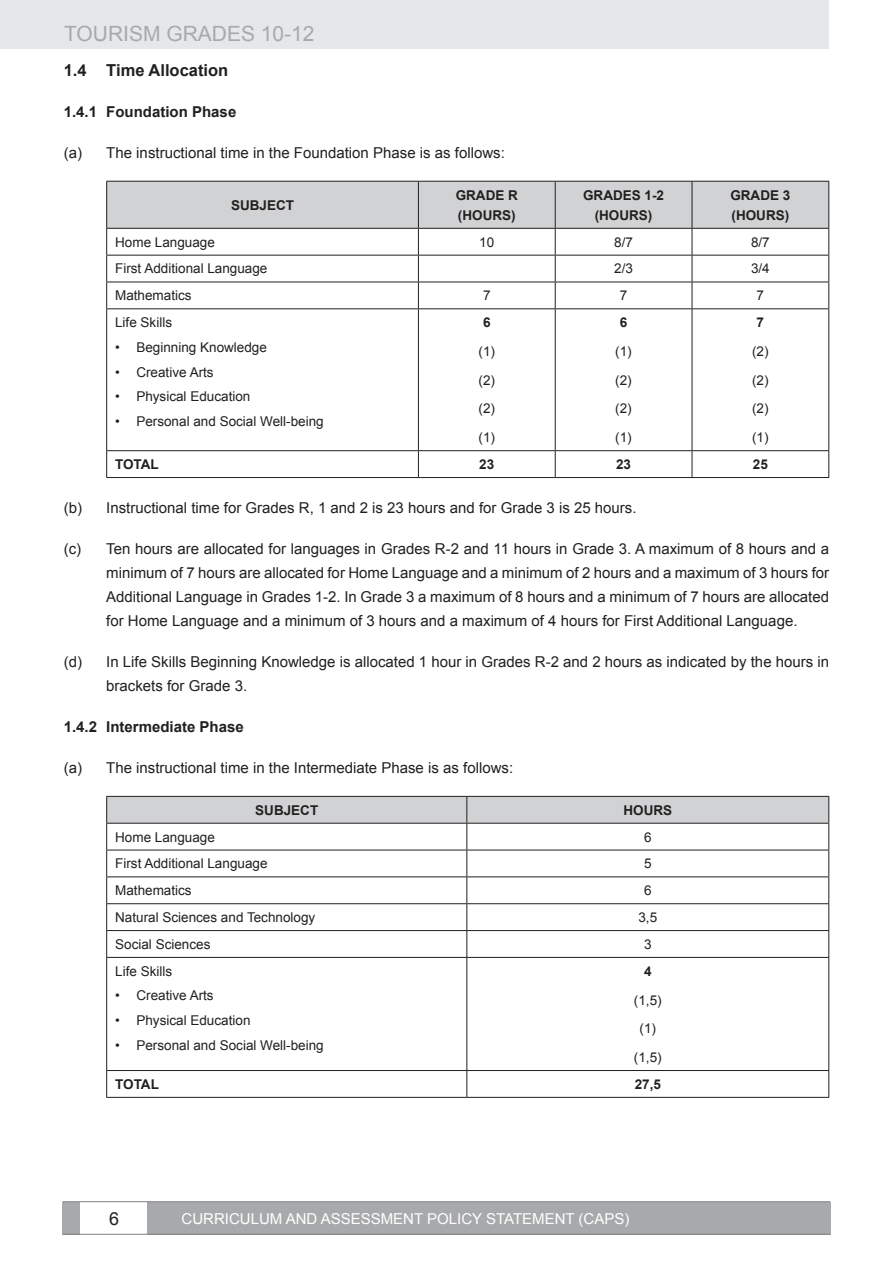
<style>
.page{position:relative;width:893px;height:1263px;background:#fff}
.page>*{position:absolute;margin:0;border:0;box-sizing:border-box;transform-origin:0 0}
.t1{font:21px "Arial";color:#a7a9ab}
.t2{font:18px "Arial";color:#221f1f}
.t3{font:700 16.5px "Arial";color:#221f1f}
.t4{font:15px/24px "Arial";color:#221f1f;text-align:justify}
.t5{font:15px "Arial";color:#fff}
.t6{font:700 15px "Arial";color:#221f1f}
.t7{font:13.5px/28.8px "Arial";color:#221f1f;text-align:justify}
.t8{font:700 13.5px/20.2px "Arial";color:#221f1f}
</style>
<div class="page">
<div style="left:0;top:0;width:829px;height:49px;background:#e6e7e8"></div>
<div style="left:63px;top:1202px;width:17px;height:32px;background:#a7a9ab"></div>
<div style="left:147px;top:1202px;width:683px;height:32px;background:#a7a9ab"></div>
<hr style="left:63px;top:1234px;width:767px;height:1px;background:#808284">
<hr style="left:63px;top:1201px;width:767px;height:1px;background:#808284">
<svg style="left:106px;top:181px;width:723px;height:127px"></svg>
<hr style="left:106px;top:308px;width:312px;height:1px;background:#221f1f">
<hr style="left:106px;top:309px;width:1px;height:141px;background:#221f1f">
<hr style="left:418px;top:308px;width:137px;height:1px;background:#221f1f">
<hr style="left:418px;top:309px;width:1px;height:141px;background:#221f1f">
<hr style="left:555px;top:308px;width:137px;height:1px;background:#221f1f">
<hr style="left:555px;top:309px;width:1px;height:141px;background:#221f1f">
<hr style="left:692px;top:308px;width:137px;height:1px;background:#221f1f">
<hr style="left:692px;top:309px;width:1px;height:141px;background:#221f1f">
<hr style="left:828px;top:309px;width:1px;height:141px;background:#221f1f">
<hr style="left:106px;top:450px;width:312px;height:1px;background:#221f1f">
<svg style="left:106px;top:451px;width:1px;height:26px"></svg>
<hr style="left:418px;top:450px;width:137px;height:1px;background:#221f1f">
<svg style="left:418px;top:451px;width:1px;height:26px"></svg>
<hr style="left:555px;top:450px;width:137px;height:1px;background:#221f1f">
<svg style="left:555px;top:451px;width:1px;height:26px"></svg>
<hr style="left:692px;top:450px;width:137px;height:1px;background:#221f1f">
<svg style="left:692px;top:451px;width:1px;height:26px"></svg>
<svg style="left:828px;top:451px;width:1px;height:26px"></svg>
<hr style="left:106px;top:477px;width:312px;height:1px;background:#221f1f">
<hr style="left:418px;top:477px;width:137px;height:1px;background:#221f1f">
<hr style="left:555px;top:477px;width:137px;height:1px;background:#221f1f">
<hr style="left:692px;top:477px;width:137px;height:1px;background:#221f1f">
<svg style="left:106px;top:796px;width:723px;height:161px"></svg>
<hr style="left:106px;top:957px;width:361px;height:1px;background:#221f1f">
<hr style="left:106px;top:958px;width:1px;height:112px;background:#221f1f">
<hr style="left:467px;top:957px;width:362px;height:1px;background:#221f1f">
<hr style="left:466px;top:958px;width:1px;height:112px;background:#221f1f">
<hr style="left:828px;top:958px;width:1px;height:112px;background:#221f1f">
<hr style="left:106px;top:1070px;width:361px;height:1px;background:#221f1f">
<svg style="left:106px;top:1071px;width:1px;height:26px"></svg>
<hr style="left:467px;top:1070px;width:362px;height:1px;background:#221f1f">
<svg style="left:466px;top:1071px;width:1px;height:26px"></svg>
<svg style="left:828px;top:1071px;width:1px;height:26px"></svg>
<hr style="left:106px;top:1097px;width:361px;height:1px;background:#221f1f">
<hr style="left:467px;top:1097px;width:362px;height:1px;background:#221f1f">
<h1 class="t1" style="left:64px;top:21px;width:252px">TOURISM GRADES 10-12</h1>
<p class="t3" style="left:64px;top:64px;width:166px">1.4 TIME ALLOCATION</p>
<p class="t6" style="left:64px;top:106px;width:174px">1.4.1 FOUNDATION PHASE</p>
<p class="t4" style="left:64px;top:142px;width:443px">(a) The instructional time in the Foundation Phase is as follows:</p>
<p class="t8" style="left:231px;top:196px;width:65px">SUBJECT</p>
<p class="t8" style="left:456px;top:186px;width:64px">GRADE R (HOURS)</p>
<p class="t8" style="left:583px;top:186px;width:83px;text-align:center">GRADES 1-2 (HOURS)</p>
<p class="t8" style="left:730px;top:186px;width:62px">GRADE 3 (HOURS)</p>
<p class="t7" style="left:115px;top:228px;width:101px">Home Language</p>
<p class="t7" style="left:479px;top:229px;width:17px">10</p>
<p class="t7" style="left:614px;top:229px;width:20px">8/7</p>
<p class="t7" style="left:751px;top:229px;width:20px">8/7</p>
<p class="t7" style="left:115px;top:256px;width:154px">First Additional Language</p>
<p class="t7" style="left:614px;top:256px;width:20px">2/3</p>
<p class="t7" style="left:751px;top:256px;width:20px">3/4</p>
<p class="t7" style="left:115px;top:282px;width:78px">Mathematics</p>
<p class="t7" style="left:483px;top:282px;width:9px">7</p>
<p class="t7" style="left:620px;top:282px;width:9px">7</p>
<p class="t7" style="left:757px;top:282px;width:9px">7</p>
<p class="t7" style="left:115px;top:309px;width:59px">Life Skills</p>
<p class="t7" style="left:115px;top:333px;width:153px">• Beginning Knowledge</p>
<p class="t7" style="left:115px;top:358px;width:100px">• Creative Arts</p>
<p class="t7" style="left:115px;top:382px;width:137px">• Physical education</p>
<p class="t7" style="left:115px;top:407px;width:210px">• Personal and Social Well-being</p>
<p class="t8" style="left:483px;top:313px;width:9px">6</p>
<p class="t7" style="left:478px;top:338px;width:18px">(1) (2) (2) (1)</p>
<p class="t8" style="left:620px;top:313px;width:9px">6</p>
<p class="t7" style="left:615px;top:338px;width:18px">(1) (2) (2) (1)</p>
<p class="t8" style="left:757px;top:313px;width:9px">7</p>
<p class="t7" style="left:752px;top:338px;width:18px">(2) (2) (2) (1)</p>
<p class="t8" style="left:115px;top:455px;width:45px">TOTAL</p>
<p class="t8" style="left:479px;top:455px;width:17px">23</p>
<p class="t8" style="left:616px;top:455px;width:17px">23</p>
<p class="t8" style="left:753px;top:455px;width:17px">25</p>
<p class="t4" style="left:64px;top:497px;width:574px">(b) Instructional time for Grades R, 1 and 2 is 23 hours and for Grade 3 is 25 hours.</p>
<p class="t4" style="left:106px;top:538px;width:724px;text-indent:-42px">(c) Ten hours are allocated for languages in Grades R-2 and 11 hours in Grade 3. A maximum of 8 hours and a minimum of 7 hours are allocated for Home Language and a minimum of 2 hours and a maximum of 3 hours for Additional Language in Grades 1-2. In Grade 3 a maximum of 8 hours and a minimum of 7 hours are allocated for Home Language and a minimum of 3 hours and a maximum of 4 hours for First Additional Language.</p>
<p class="t4" style="left:106px;top:651px;width:724px;text-indent:-43px">(d) In Life Skills Beginning Knowledge is allocated 1 hour in Grades R-2 and 2 hours as indicated by the hours in brackets for Grade 3.</p>
<p class="t6" style="left:64px;top:721px;width:182px">1.4.2 INTERMEDIATE PHASE</p>
<p class="t4" style="left:64px;top:757px;width:451px">(a) The instructional time in the Intermediate Phase is as follows:</p>
<p class="t8" style="left:255px;top:801px;width:65px">SUBJECT</p>
<p class="t8" style="left:623px;top:801px;width:50px">HOURS</p>
<p class="t7" style="left:115px;top:822px;width:101px">Home Language</p>
<p class="t7" style="left:644px;top:824px;width:9px">6</p>
<p class="t7" style="left:115px;top:850px;width:154px">First Additional Language</p>
<p class="t7" style="left:644px;top:850px;width:9px">5</p>
<p class="t7" style="left:115px;top:877px;width:78px">Mathematics</p>
<p class="t7" style="left:644px;top:877px;width:9px">6</p>
<p class="t7" style="left:115px;top:904px;width:202px">Natural Sciences and Technology</p>
<p class="t7" style="left:638px;top:904px;width:20px">3,5</p>
<p class="t7" style="left:115px;top:931px;width:97px">Social Sciences</p>
<p class="t7" style="left:644px;top:931px;width:9px">3</p>
<p class="t7" style="left:115px;top:958px;width:59px">Life Skills</p>
<p class="t7" style="left:115px;top:981px;width:100px">• Creative Arts</p>
<p class="t7" style="left:115px;top:1006px;width:137px">• Physical education</p>
<p class="t7" style="left:115px;top:1031px;width:210px">• Personal and Social Well-being</p>
<p class="t8" style="left:644px;top:962px;width:9px">4</p>
<p class="t7" style="left:634px;top:986px;width:29px;text-align:center">(1,5) (1) (1,5)</p>
<p class="t8" style="left:115px;top:1075px;width:45px">TOTAL</p>
<p class="t8" style="left:635px;top:1075px;width:28px">27,5</p>
<p class="t2" style="left:109px;top:1212px;width:12px">6</p>
<p class="t5" style="left:182px;top:1213px;width:449px">CURRICULUM AND ASSESSMENT POLICY STATEMENT (CAPS)</p>
</div>
